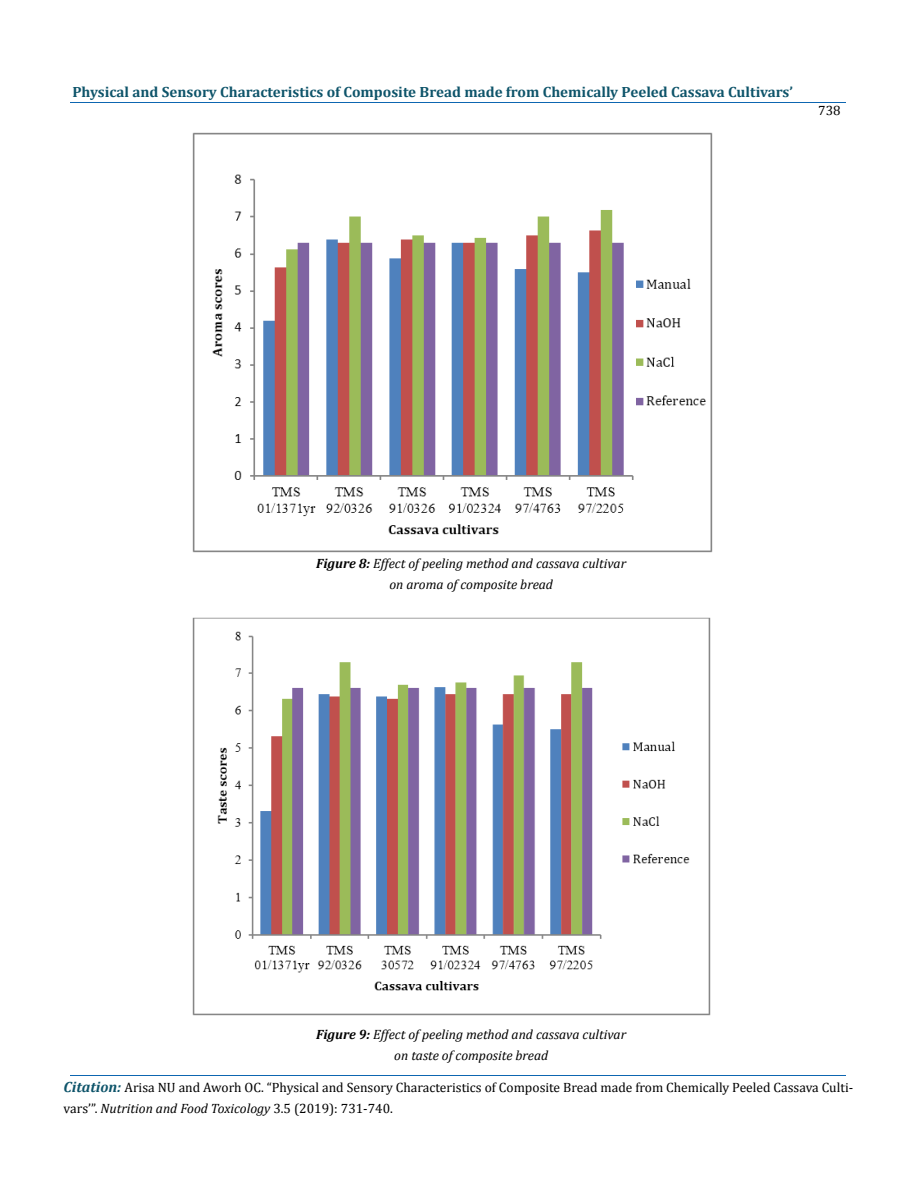
<style>
.page{position:relative;width:917px;height:1190px;background:#fff}
.page>*{position:absolute;margin:0;border:0;box-sizing:border-box;transform-origin:0 0}
.t1{font:700 14.85px "Cambria";color:#0e546a}
.t2{font:13.5px/21px "Cambria";color:#000}
.t3{font:italic 13.5px/21px "Cambria";color:#000;text-align:center}
.s1{font-weight:700}
.s2{font-weight:700;font-style:italic;font-size:14.85px;color:#0e546a}
.s3{font-style:italic}
</style>
<div class="page">
<hr style="left:70px;top:1075px;width:775px;height:1px;background:#0d66b1">
<hr style="left:70px;top:103px;width:775px;height:1px;background:#0d66b1">
<img style="left:192px;top:133px;width:520px;height:419px">
<img style="left:192px;top:617px;width:518px;height:398px">
<p class="t1" style="left:72px;top:82px;width:722px">Physical and Sensory Characteristics of Composite Bread made from Chemically Peeled Cassava Cultivars’</p>
<p class="t2" style="left:818px;top:100px;width:24px">738</p>
<p class="t3" style="left:316px;top:553px;width:311px"><span class="s1">Figure 8:</span> Effect of peeling method and cassava cultivar on aroma of composite bread</p>
<p class="t3" style="left:316px;top:1024px;width:311px"><span class="s1">Figure 9:</span> Effect of peeling method and cassava cultivar on taste of composite bread</p>
<p class="t2" style="left:64px;top:1076px;width:791px"><span class="s2">Citation:</span> Arisa NU and Aworh OC. “Physical and Sensory Characteristics of Composite Bread made from Chemically Peeled Cassava Culti&shy;vars’”. <span class="s3">Nutrition and Food Toxicology</span> 3.5 (2019): 731-740.</p>
</div>
